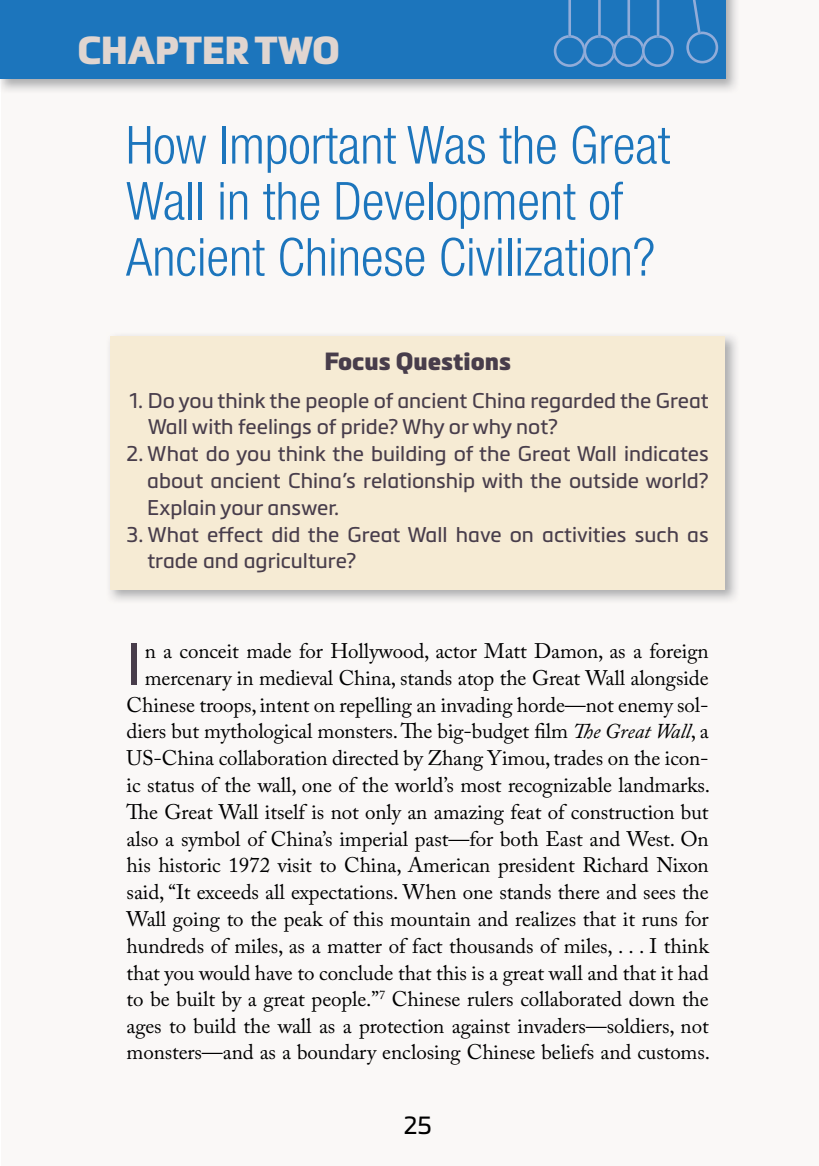
<style>
.page{position:relative;width:819px;height:1166px;background:#fff}
.page>*{position:absolute;margin:0;border:0;box-sizing:border-box;transform-origin:0 0}
.t1{font:58.62px "Mettro Pro";color:#483d4b}
.t2{font:300 condensed 52.5px/56px "Helvetica Neue LT Std";color:#1c75bc}
.t3{font:900 38.5px "Mettro Pro";letter-spacing:-.01em;color:#e0d5d0}
.t4{font:900 24.5px "Mettro Pro";color:#483d4b}
.t5{font:24.5px "Mettro Pro";color:#000}
.t6{font:21px/26.8px "Adobe Caslon Pro";letter-spacing:-.005em;color:#000;text-align:right}
.t7{font:21px/26.8px "Mettro Pro";color:#483d4b}
.s1{font-style:italic}
</style>
<div class="page">
<div style="left:1px;top:0;width:818px;height:1166px;background:#faf8f7"></div>
<img style="left:0;top:0;width:736px;height:91px">
<div style="left:0;top:0;width:725px;height:79px;background:#1c75bc"></div>
<svg style="left:554px;top:0;width:120px;height:67px"></svg>
<svg style="left:686px;top:0;width:32px;height:63px"></svg>
<img style="left:110px;top:336px;width:626px;height:265px">
<div style="left:110px;top:336px;width:614px;height:253px;background:#f6ebd4"></div>
<h3 class="t3" style="left:77px;top:27px;width:264px">CHAPTER TWO</h3>
<h2 class="t2" style="left:126px;top:117px;width:546px">How Important Was the Great<br>Wall in the Development of<br>Ancient Chinese Civilization?</h2>
<p class="t4" style="left:324px;top:347px;width:188px">Focus Questions</p>
<p class="t7" style="left:148px;top:386px;width:562px;text-indent:-19px">1. Do you think the people of ancient China regarded the Great<br>Wall with feelings of pride? Why or why not?</p>
<p class="t7" style="left:147px;top:439px;width:563px;text-align:justify;text-indent:-21px">2. What do you think the building of the Great Wall indicates about ancient China’s relationship with the outside world?<br>Explain your answer.</p>
<p class="t7" style="left:147px;top:519px;width:563px;text-indent:-21px">3. What effect did the Great Wall have on activities such as trade and agriculture?</p>
<p class="t6" style="left:127px;top:637px;width:585px">n a conceit made for Hollywood, actor Matt Damon, as a foreign mercenary in medieval China, stands atop the Great Wall alongside Chinese troops, intent on repelling an invading horde—not enemy sol&shy;diers but mythological monsters. The big-budget film <span class="s1">The Great Wall</span>, a US-China collaboration directed by Zhang Yimou, trades on the icon&shy;ic status of the wall, one of the world’s most recognizable landmarks.<br>The Great Wall itself is not only an amazing feat of construction but also a symbol of China’s imperial past—for both East and West. On his historic 1972 visit to China, American president Richard Nixon said, “It exceeds all expectations. When one stands there and sees the Wall going to the peak of this mountain and realizes that it runs for hundreds of miles, as a matter of fact thousands of miles, . . . I think that you would have to conclude that this is a great wall and that it had to be built by a great people.”<sup>7</sup> Chinese rulers collaborated down the ages to build the wall as a protection against invaders—soldiers, not monsters—and as a boundary enclosing Chinese beliefs and customs.</p>
<h1 class="t1" style="left:127px;top:622px;width:17px">I</h1>
<p class="t5" style="left:404px;top:1108px;width:30px">25</p>
</div>
